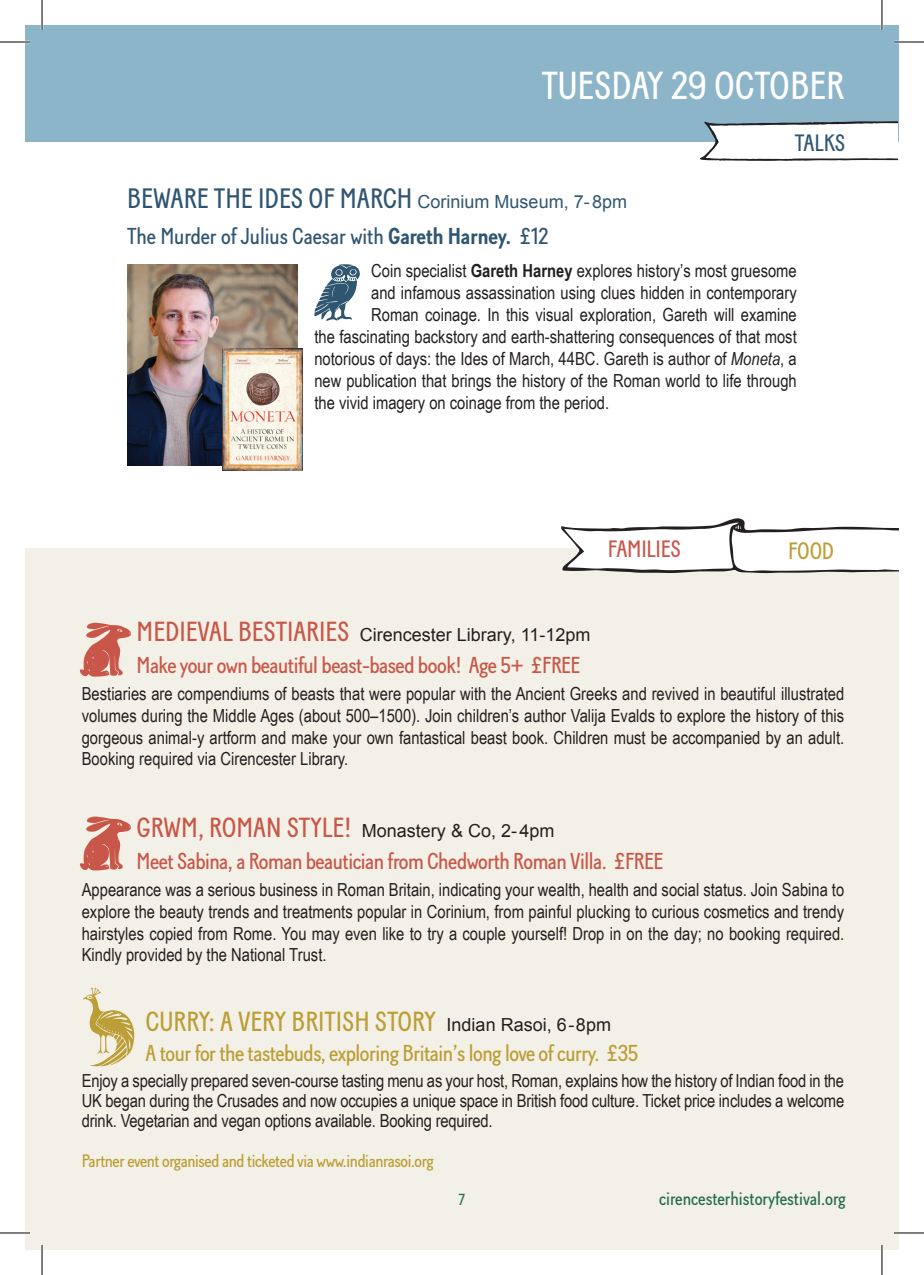
<style>
.page{position:relative;width:924px;height:1275px;background:#fff}
.page>*{position:absolute;margin:0;border:0;box-sizing:border-box;transform-origin:0 0}
.t1{font:condensed 39px "Baton Nouveau";color:#fff}
.header_2{font:condensed 28px "Baton Nouveau";color:#2f5671}
.header_2-2{font:condensed 27.6px "Baton Nouveau";color:#bc9e36}
.t2{font:condensed 23.6px "Baton Nouveau";letter-spacing:-.01em;color:#c85749}
.t3{font:condensed 23.6px "Baton Nouveau";letter-spacing:-.01em;color:#2f5671}
.t4{font:condensed 23.6px "Baton Nouveau";color:#bc9e36}
.header_2-3{font:condensed 23px "Baton Nouveau";letter-spacing:-.02em;color:#c85749}
.header_2-4{font:condensed 23px "Baton Nouveau";letter-spacing:-.02em;color:#bc9e36}
.header_2-5{font:condensed 23px "Baton Nouveau";color:#2f5671}
.t5{font:condensed 18.8px "Baton Nouveau";color:#266d4c}
.t6{font:18px/21.6px "Arial Narrow";color:#231f20;text-align:justify}
.header_2-6{font:18px "Arial";color:#231f20}
.t7{font:condensed 18px "Baton Nouveau";letter-spacing:-.02em;color:#bc9e36}
.t8{font:condensed 16px "Baton Nouveau";color:#266d4c}
.s1{font-family:"Arial";font-stretch:normal;font-size:18px}
.s2{font-weight:700}
.s3{font-style:italic}
.s4{font-family:"Baton Nouveau";font-stretch:condensed;font-size:27.6px;color:#c85749}
.s5{font-family:"Arial";font-stretch:normal;font-size:18px;color:#231f20}
</style>
<div class="page">
<div style="left:25px;top:548px;width:873px;height:702px;background:#f0eee2"></div>
<svg style="left:561px;top:518px;width:337px;height:55px"></svg>
<img style="left:127px;top:264px;width:170px;height:201px">
<svg style="left:314px;top:264px;width:45px;height:57px"></svg>
<img style="left:222px;top:348px;width:80px;height:122px">
<div style="left:25px;top:25px;width:873px;height:116px;background:#8db5c9"></div>
<svg style="left:699px;top:121px;width:198px;height:40px"></svg>
<svg style="left:80px;top:816px;width:51px;height:55px"></svg>
<svg style="left:80px;top:622px;width:51px;height:55px"></svg>
<svg style="left:83px;top:987px;width:51px;height:79px"></svg>
<hr style="left:0;top:41px;width:30px;height:2px;background:#fff">
<hr style="left:893px;top:41px;width:30px;height:2px;background:#fff">
<hr style="left:0;top:1231px;width:30px;height:3px;background:#fff">
<hr style="left:893px;top:1231px;width:30px;height:3px;background:#fff">
<hr style="left:41px;top:0;width:2px;height:30px;background:#fff">
<hr style="left:41px;top:1245px;width:2px;height:30px;background:#fff">
<hr style="left:880px;top:0;width:2px;height:30px;background:#fff">
<hr style="left:880px;top:1245px;width:2px;height:30px;background:#fff">
<hr style="left:0;top:42px;width:30px;height:1px;background:#000">
<hr style="left:893px;top:42px;width:30px;height:1px;background:#000">
<hr style="left:0;top:1232px;width:30px;height:1px;background:#000">
<hr style="left:893px;top:1232px;width:30px;height:1px;background:#000">
<hr style="left:42px;top:0;width:1px;height:30px;background:#000">
<hr style="left:42px;top:1245px;width:1px;height:30px;background:#000">
<hr style="left:881px;top:0;width:1px;height:30px;background:#000">
<hr style="left:881px;top:1245px;width:1px;height:30px;background:#000">
<p class="t1" style="left:541px;top:58px;width:304px">TUESDAY 29 OCTOBER</p>
<p class="t3" style="left:794px;top:126px;width:52px">TALKS</p>
<p class="header_2" style="left:127px;top:178px;width:501px">BEWARE THE IDES OF MARCH <span class="s1">Corinium Museum, 7- 8pm</span></p>
<p class="header_2-5" style="left:127px;top:219px;width:422px">The Murder of Julius Caesar with <span class="s2">Gareth Harney.</span> £12</p>
<p class="t6" style="left:371px;top:259px;width:427px">Coin specialist <span class="s2">Gareth Harney</span> explores history’s most gruesome</p>
<p class="t6" style="left:371px;top:281px;width:427px">and infamous assassination using clues hidden in contemporary</p>
<p class="t6" style="left:371px;top:303px;width:427px">Roman coinage. In this visual exploration, Gareth will examine</p>
<p class="t6" style="left:314px;top:325px;width:483px">the fascinating backstory and earth-shattering consequences of that most</p>
<p class="t6" style="left:314px;top:347px;width:483px">notorious of days: the Ides of March, 44BC. Gareth is author of <span class="s3">Moneta</span>, a</p>
<p class="t6" style="left:314px;top:369px;width:483px">new publication that brings the history of the Roman world to life through</p>
<p class="t6" style="left:314px;top:391px;width:296px">the vivid imagery on coinage from the period.</p>
<p class="t2" style="left:607px;top:532px;width:75px">FAMILIES</p>
<p class="t4" style="left:788px;top:535px;width:47px">FOOD</p>
<p class="header_2-6" style="left:136px;top:623px;width:455px"><span class="s4">MEDIEVAL BESTIARIES</span> Cirencester Library, 11-12pm</p>
<p class="header_2-3" style="left:136px;top:649px;width:445px">Make your own beautiful beast-based book! Age 5+ £FREE</p>
<p class="t6" style="left:82px;top:682px;width:763px">Bestiaries are compendiums of beasts that were popular with the Ancient Greeks and revived in beautiful illustrated volumes during the Middle Ages (about 500–1500). Join children’s author Valija Evalds to explore the history of this gorgeous animal-y artform and make your own fantastical beast book. Children must be accompanied by an adult.<br>Booking required via Cirencester Library.</p>
<p class="header_2-6" style="left:136px;top:819px;width:419px"><span class="s4">GRWM, ROMAN STYLE!</span> Monastery &amp; Co, 2- 4pm</p>
<p class="header_2-3" style="left:136px;top:845px;width:528px">Meet Sabina, a Roman beautician from Chedworth Roman Villa. £FREE</p>
<p class="t6" style="left:82px;top:878px;width:763px">Appearance was a serious business in Roman Britain, indicating your wealth, health and social status. Join Sabina to explore the beauty trends and treatments popular in Corinium, from painful plucking to curious cosmetics and trendy hairstyles copied from Rome. You may even like to try a couple yourself! Drop in on the day; no booking required.<br>Kindly provided by the National Trust.</p>
<p class="header_2-2" style="left:145px;top:1002px;width:466px">CURRY: A VERY BRITISH STORY <span class="s5">Indian Rasoi, 6 - 8pm</span></p>
<p class="header_2-4" style="left:145px;top:1036px;width:494px">A tour for the tastebuds, exploring Britain’s long love of curry. £35</p>
<p class="t6" style="left:82px;top:1069px;width:763px;line-height:20px">Enjoy a specially prepared seven-course tasting menu as your host, Roman, explains how the history of Indian food in the UK began during the Crusades and now occupies a unique space in British food culture. Ticket price includes a welcome drink. Vegetarian and vegan options available. Booking required.</p>
<p class="t7" style="left:82px;top:1147px;width:353px">Partner event organised and ticketed via www.indianrasoi.org</p>
<p class="t8" style="left:458px;top:1188px;width:8px">7</p>
<p class="t5" style="left:659px;top:1185px;width:188px">cirencesterhistoryfestival.org</p>
</div>
